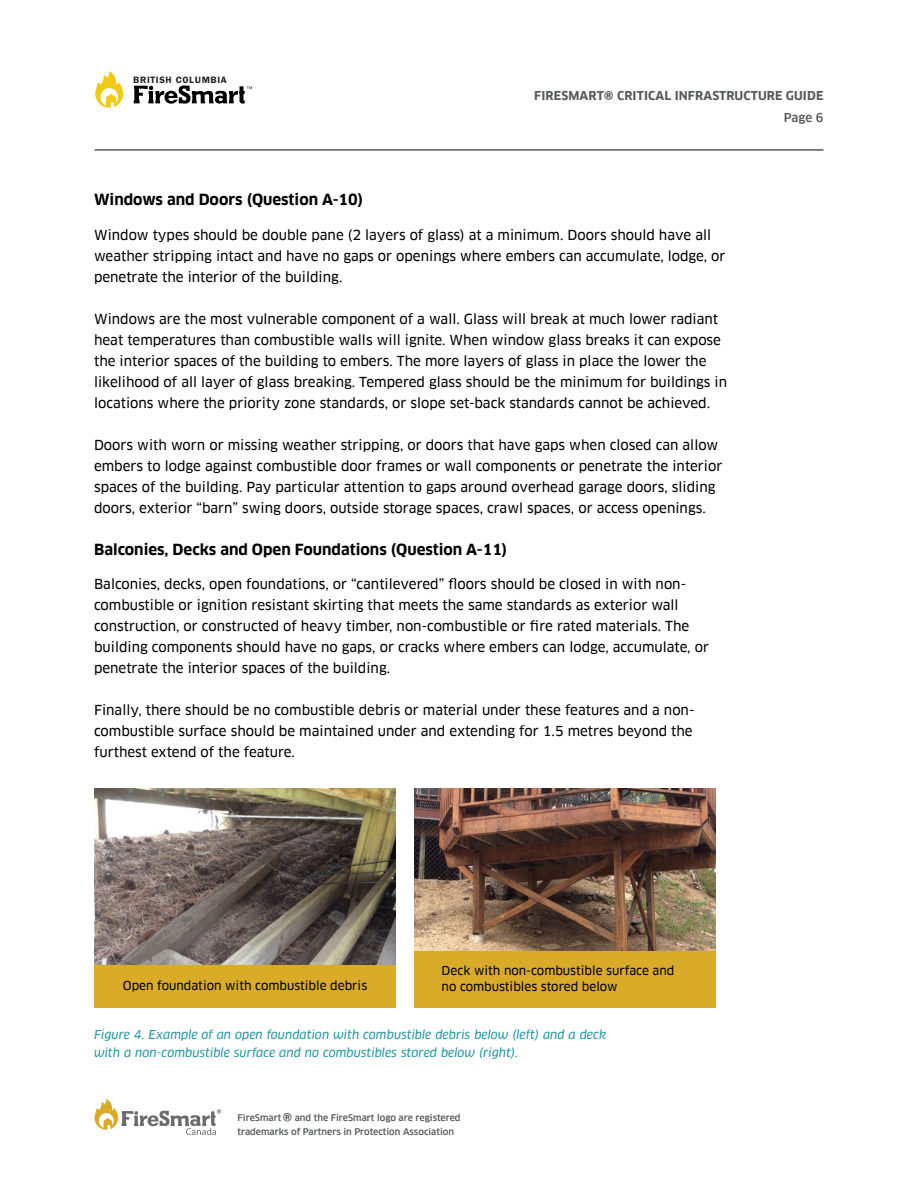
<style>
.page{position:relative;width:918px;height:1188px;background:#fff}
.page>*{position:absolute;margin:0;border:0;box-sizing:border-box;transform-origin:0 0}
.t1{font:500 22.5px "Clan Pro";color:#58595b}
.Header_2{font:700 15px "Clan Pro";color:#000}
.Body_Copy{font:13.5px/21px "Clan Pro News";color:#000}
.Body_Copy-2{font:italic 12px/18px "Clan Pro News";color:#2897a3}
.Body_Copy-3{font:12px/16.5px "Clan Pro News";color:#000}
.t2{font:700 12px/22.4px "Clan Pro";letter-spacing:.01em;color:#58595b;text-align:right}
.t3{font:9.6px "Franklin Gothic URW Dem";letter-spacing:.075em;color:#231f20}
.t4{font:500 9px/13.5px "Clan Pro";color:#58595b}
.s1{font-size:22.5px}
.s2{font-weight:500}
</style>
<div class="page">
<hr style="left:94px;top:149px;width:730px;height:2px;background:#58595b">
<svg style="left:94px;top:1099px;width:127px;height:36px"></svg>
<svg style="left:95px;top:71px;width:28px;height:37px"></svg>
<svg style="left:134px;top:85px;width:118px;height:19px"></svg>
<img style="left:94px;top:788px;width:301px;height:177px">
<img style="left:415px;top:788px;width:301px;height:163px">
<div style="left:94px;top:965px;width:302px;height:42px;background:#daab28"></div>
<div style="left:415px;top:951px;width:301px;height:56px;background:#daab28"></div>
<p class="t3" style="left:133px;top:74px;width:95px">BRITISH COLUMBIA</p>
<p class="t2" style="left:534px;top:85px;width:291px">FIRESMART<span class="s1">®</span> CRITICAL INFRASTRUCTURE GUIDE<br><span class="s2">Page 6</span></p>
<p class="Header_2" style="left:94px;top:191px;width:271px">Windows and Doors (Question A-10)</p>
<p class="Body_Copy" style="left:94px;top:224px;width:633px">Window types should be double pane (2 layers of glass) at a minimum. Doors should have all weather stripping intact and have no gaps or openings where embers can accumulate, lodge, or penetrate the interior of the building.</p>
<p class="Body_Copy" style="left:94px;top:308px;width:635px">Windows are the most vulnerable component of a wall. Glass will break at much lower radiant heat temperatures than combustible walls will ignite. When window glass breaks it can expose the interior spaces of the building to embers. The more layers of glass in place the lower the likelihood of all layer of glass breaking. Tempered glass should be the minimum for buildings in locations where the priority zone standards, or slope set-back standards cannot be achieved.</p>
<p class="Body_Copy" style="left:94px;top:434px;width:630px">Doors with worn or missing weather stripping, or doors that have gaps when closed can allow embers to lodge against combustible door frames or wall components or penetrate the interior spaces of the building. Pay particular attention to gaps around overhead garage doors, sliding doors, exterior “barn” swing doors, outside storage spaces, crawl spaces, or access openings.</p>
<p class="Header_2" style="left:94px;top:540px;width:415px">Balconies, Decks and Open Foundations (Question A-11)</p>
<p class="Body_Copy" style="left:94px;top:574px;width:617px">Balconies, decks, open foundations, or “cantilevered” floors should be closed in with non&shy;combustible or ignition resistant skirting that meets the same standards as exterior wall construction, or constructed of heavy timber, non-combustible or fire rated materials. The building components should have no gaps, or cracks where embers can lodge, accumulate, or penetrate the interior spaces of the building.</p>
<p class="Body_Copy" style="left:94px;top:700px;width:602px">Finally, there should be no combustible debris or material under these features and a non&shy;combustible surface should be maintained under and extending for 1.5 metres beyond the furthest extend of the feature.</p>
<p class="Body_Copy-3" style="left:123px;top:978px;width:246px">Open foundation with combustible debris</p>
<p class="Body_Copy-3" style="left:442px;top:962px;width:234px">Deck with non-combustible surface and no combustibles stored below</p>
<p class="Body_Copy-2" style="left:94px;top:1025px;width:514px">Figure 4. Example of an open foundation with combustible debris below (left) and a deck with a non-combustible surface and no combustibles stored below (right).</p>
<p class="t4" style="left:238px;top:1111px;width:45px">FireSmart</p>
<h1 class="t1" style="left:282px;top:1110px;width:11px">®</h1>
<p class="t4" style="left:238px;top:1111px;width:225px;text-indent:57px">and the FireSmart logo are registered trademarks of Partners in Protection Association</p>
</div>
